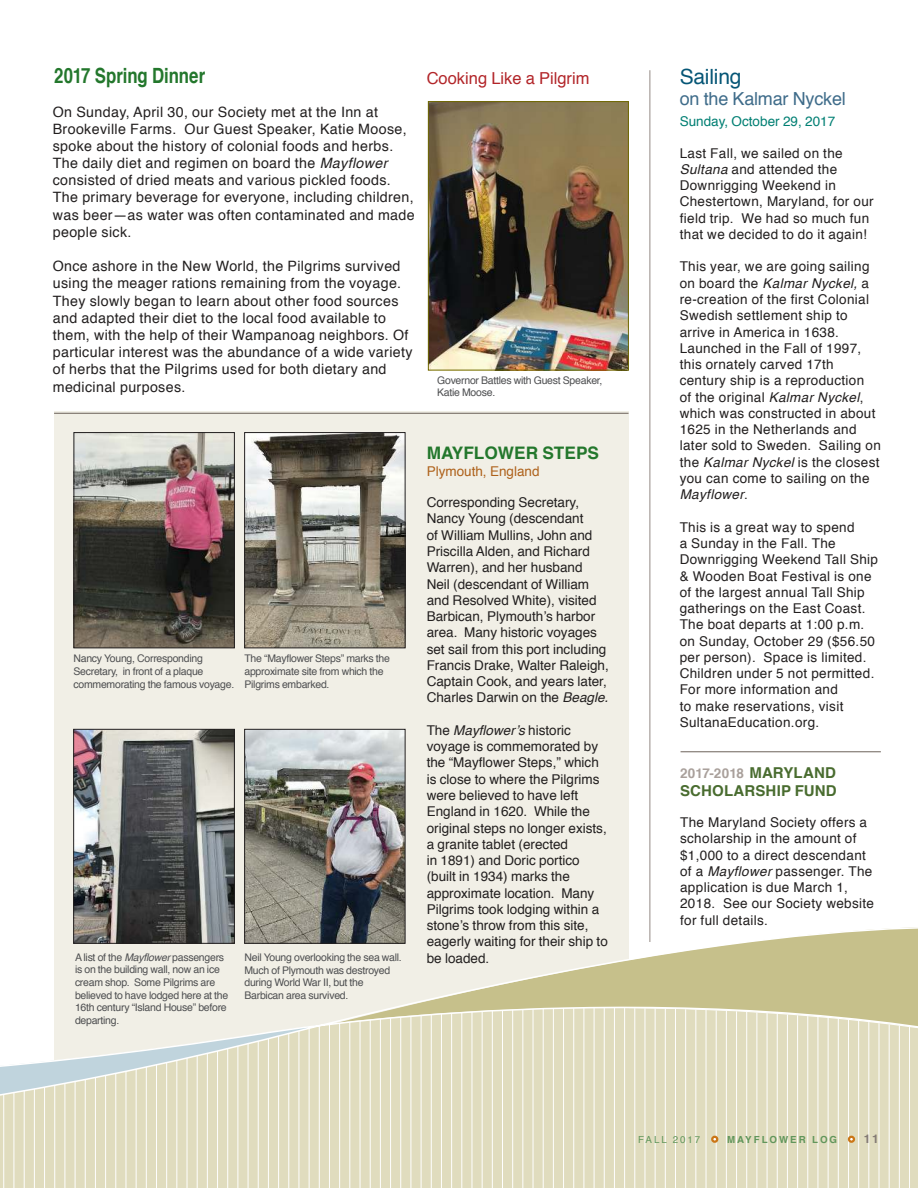
<style>
.page{position:relative;width:918px;height:1188px;background:#fff}
.page>*{position:absolute;margin:0;border:0;box-sizing:border-box;transform-origin:0 0}
.t1{font:700 21px "Helvetica";color:#23772c;scale:.8 1}
.t2{font:21px "Helvetica";letter-spacing:-.01em;color:#065676}
.t3{font:18px "Helvetica";letter-spacing:-.01em;color:#3f6c8a}
.t4{font:700 17.25px "Helvetica";color:#23772c}
.t5{font:16.5px "Helvetica";color:#b22529}
.t6{font:700 15px "Helvetica";letter-spacing:.01em;color:#496c2f}
.t7{font:14.25px/17.1px "Helvetica";letter-spacing:.025em;color:#221f1f}
.t8{font:13.5px/16.2px "Helvetica";letter-spacing:.025em;color:#221f1f}
.t9{font:13.5px/16.2px "Helvetica";color:#221f1f}
.t10{font:13.5px "Helvetica";color:#007f73}
.t11{font:700 13.5px "Helvetica";color:#a9a09b}
.t12{font:13.5px "Helvetica";color:#ae611a}
.t13{font:700 12px "Helvetica";color:#837a74}
.t14{font:10.5px/12.6px "Helvetica";letter-spacing:-.025em;color:#4e4f51}
.t15{font:700 9.75px "Helvetica";letter-spacing:.2em;color:#61965b}
.t16{font:9.75px "Helvetica";letter-spacing:.2em;color:#61965b}
.s1{font-style:italic}
.s2{font-size:15px;color:#496c2f}
</style>
<div class="page">
<div style="left:54px;top:411px;width:575px;height:663px;background:#f1efe6"></div>
<img style="left:246px;top:434px;width:157px;height:212px">
<div style="left:244px;top:432px;width:161px;height:216px;border:1px solid #221f1f"></div>
<img style="left:430px;top:103px;width:197px;height:265px">
<div style="left:428px;top:101px;width:201px;height:269px;border:1px solid #706901"></div>
<svg style="left:0;top:897px;width:918px;height:291px"></svg>
<hr style="left:649px;top:70px;width:1px;height:872px;background:#a09893">
<div style="left:711px;top:1136px;width:7px;height:7px;border:2px solid #cb7616;border-radius:50%"></div>
<div style="left:848px;top:1136px;width:7px;height:7px;border:2px solid #cb7616;border-radius:50%"></div>
<hr style="left:54px;top:413px;width:575px;height:1px;background:#6c625a">
<img style="left:76px;top:434px;width:157px;height:212px">
<div style="left:74px;top:432px;width:161px;height:216px;border:1px solid #221f1f"></div>
<img style="left:246px;top:731px;width:157px;height:211px">
<div style="left:244px;top:729px;width:161px;height:215px;border:1px solid #221f1f"></div>
<img style="left:76px;top:731px;width:157px;height:211px">
<div style="left:74px;top:729px;width:161px;height:215px;border:1px solid #221f1f"></div>
<hr style="left:681px;top:751px;width:200px;height:1px;background:#6c625a">
<h1 class="t1" style="left:54px;top:67px;width:190px">2017 Spring Dinner</h1>
<p class="t7" style="left:53px;top:104px;width:364px">On Sunday, April 30, our Society met at the Inn at Brookeville Farms. Our Guest Speaker, Katie Moose, spoke about the history of colonial foods and herbs.<br>The daily diet and regimen on board the <span class="s1">Mayflower </span>consisted of dried meats and various pickled foods.<br>The primary beverage for everyone, including children, was beer—as water was often contaminated and made people sick.</p>
<p class="t7" style="left:53px;top:259px;width:361px">Once ashore in the New World, the Pilgrims survived using the meager rations remaining from the voyage.<br>They slowly began to learn about other food sources and adapted their diet to the local food available to them, with the help of their Wampanoag neighbors. Of particular interest was the abundance of a wide variety of herbs that the Pilgrims used for both dietary and medicinal purposes.</p>
<p class="t5" style="left:427px;top:71px;width:164px">Cooking Like a Pilgrim</p>
<p class="t14" style="left:437px;top:375px;width:167px">Governor Battles with Guest Speaker,<br>Katie Moose.</p>
<p class="t14" style="left:74px;top:653px;width:162px">Nancy Young, Corresponding<br>Secretary, in front of a plaque commemorating the famous voyage.</p>
<p class="t14" style="left:244px;top:653px;width:147px">The “Mayflower Steps” marks the approximate site from which the<br>Pilgrims embarked.</p>
<p class="t14" style="left:75px;top:952px;width:155px">A list of the <span class="s1">Mayflower</span> passengers is on the building wall, now an ice cream shop. Some Pilgrims are believed to have lodged here at the<br>16th century “Island House” before departing.</p>
<p class="t14" style="left:244px;top:952px;width:159px">Neil Young overlooking the sea wall.<br>Much of Plymouth was destroyed during World War II, but the<br>Barbican area survived.</p>
<p class="t4" style="left:427px;top:446px;width:174px">MAYFLOWER STEPS</p>
<p class="t12" style="left:427px;top:465px;width:114px">Plymouth, England</p>
<p class="t9" style="left:427px;top:495px;width:184px">Corresponding Secretary,<br>Nancy Young (descendant<br>of William Mullins, John and<br>Priscilla Alden, and Richard<br>Warren), and her husband<br>Neil (descendant of William and Resolved White), visited<br>Barbican, Plymouth’s harbor area. Many historic voyages set sail from this port including<br>Francis Drake, Walter Raleigh,<br>Captain Cook, and years later,<br>Charles Darwin on the <span class="s1">Beagle.</span></p>
<p class="t9" style="left:427px;top:723px;width:183px">The <span class="s1">Mayflower’s</span> historic voyage is commemorated by the “Mayflower Steps,” which is close to where the Pilgrims were believed to have left<br>England in 1620. While the original steps no longer exists, a granite tablet (erected<br>in 1891) and Doric portico (built in 1934) marks the approximate location. Many<br>Pilgrims took lodging within a stone’s throw from this site, eagerly waiting for their ship to be loaded.</p>
<h1 class="t2" style="left:680px;top:68px;width:63px">Sailing</h1>
<h2 class="t3" style="left:680px;top:91px;width:168px">on the Kalmar Nyckel</h2>
<p class="t10" style="left:680px;top:116px;width:157px">Sunday, October 29, 2017</p>
<p class="t8" style="left:680px;top:146px;width:195px">Last Fall, we sailed on the<br><span class="s1">Sultana</span> and attended the<br>Downrigging Weekend in<br>Chestertown, Maryland, for our field trip. We had so much fun that we decided to do it again!</p>
<p class="t8" style="left:680px;top:260px;width:203px">This year, we are going sailing on board the <span class="s1">Kalmar Nyckel,</span> a re-creation of the first Colonial<br>Swedish settlement ship to arrive in America in 1638.<br>Launched in the Fall of 1997, this ornately carved 17th century ship is a reproduction<br>of the original <span class="s1">Kalmar Nyckel</span>, which was constructed in about<br>1625 in the Netherlands and later sold to Sweden. Sailing on the <span class="s1">Kalmar Nyckel</span> is the closest you can come to sailing on the<br><span class="s1">Mayflower</span>.</p>
<p class="t8" style="left:680px;top:520px;width:200px">This is a great way to spend<br>a Sunday in the Fall. The<br>Downrigging Weekend Tall Ship &amp; Wooden Boat Festival is one of the largest annual Tall Ship gatherings on the East Coast.<br>The boat departs at 1:00 p.m. on Sunday, October 29 ($56.50 per person). Space is limited.<br>Children under 5 not permitted.<br>For more information and<br>to make reservations, visit<br>SultanaEducation.org.</p>
<p class="t11" style="left:680px;top:768px;width:157px">2017-2018 <span class="s2">MARYLAND</span></p>
<p class="t6" style="left:680px;top:784px;width:158px">SCHOLARSHIP FUND</p>
<p class="t8" style="left:680px;top:815px;width:195px">The Maryland Society offers a scholarship in the amount of $1,000 to a direct descendant of a <span class="s1">Mayflower</span> passenger. The application is due March 1,<br>2018. See our Society website for full details.</p>
<p class="t16" style="left:638px;top:1135px;width:64px">FALL 2017</p>
<p class="t15" style="left:727px;top:1136px;width:111px">MAYFLOWER LOG</p>
<p class="t13" style="left:864px;top:1134px;width:17px">11</p>
</div>
